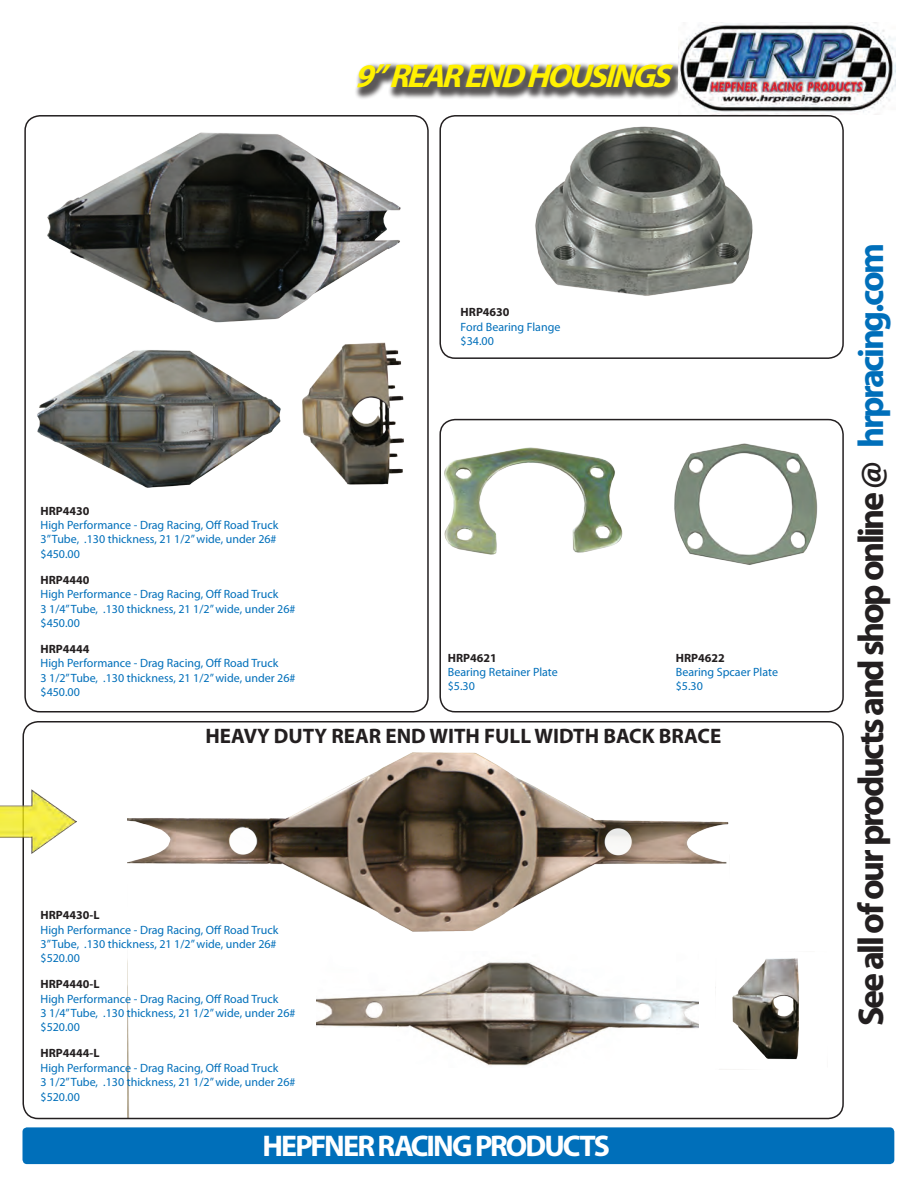
<style>
.page{position:relative;width:918px;height:1188px;background:#fff}
.page>*{position:absolute;margin:0;border:0;box-sizing:border-box;transform-origin:0 0}
.t1{font:700 36px "Myriad Pro";letter-spacing:-.065em;color:#231f20}
.t2{font:italic 700 33px "Myriad Pro";color:#fff101}
.t3{font:700 30px "Myriad Pro";letter-spacing:-.065em;color:#fff}
.t4{font:700 21px "Myriad Pro";color:#231f20}
.t5{font:12px/14.4px "Myriad Pro";color:#006fba}
.t6{font:700 12px "Myriad Pro";color:#231f20}
.s1{color:#006fba}
</style>
<div class="page">
<img style="left:47px;top:132px;width:354px;height:184px">
<div style="left:24px;top:115px;width:405px;height:598px;border:2px solid #231f20;border-radius:15px"></div>
<img style="left:128px;top:752px;width:601px;height:364px">
<div style="left:22px;top:721px;width:822px;height:398px;border:2px solid #231f20;border-radius:15px"></div>
<img style="left:302px;top:342px;width:102px;height:143px">
<img style="left:37px;top:282px;width:246px;height:206px">
<div style="left:353px;top:60px;width:331px;height:40px;background:#231f20;opacity:.75"></div>
<img style="left:715px;top:951px;width:84px;height:119px">
<img style="left:316px;top:951px;width:383px;height:116px">
<div style="left:439px;top:419px;width:405px;height:293px;border:2px solid #231f20;border-radius:15px"></div>
<img style="left:445px;top:422px;width:178px;height:133px">
<img style="left:658px;top:418px;width:178px;height:147px">
<img style="left:535px;top:126px;width:218px;height:170px">
<div style="left:439px;top:115px;width:405px;height:244px;border:2px solid #231f20;border-radius:15px"></div>
<div style="left:22px;top:1127px;width:872px;height:37px;background:#006fba;border-radius:4px"></div>
<img style="left:679px;top:23px;width:217px;height:92px">
<img style="left:0;top:789px;width:77px;height:65px">
<h2 class="t2" style="left:354px;top:54px;width:328px">9”REARENDHOUSINGS</h2>
<p class="t6" style="left:41px;top:503px;width:50px">HRP4430</p>
<p class="t5" style="left:41px;top:518px;width:239px">High Performance - Drag Racing, Off Road Truck<br>3” Tube, .130 thickness, 21 1/2” wide, under 26# $450.00</p>
<p class="t6" style="left:41px;top:572px;width:50px">HRP4440</p>
<p class="t5" style="left:41px;top:587px;width:257px">High Performance - Drag Racing, Off Road Truck<br>3 1/4” Tube, .130 thickness, 21 1/2” wide, under 26# $450.00</p>
<p class="t6" style="left:41px;top:641px;width:50px">HRP4444</p>
<p class="t5" style="left:41px;top:656px;width:257px">High Performance - Drag Racing, Off Road Truck<br>3 1/2” Tube, .130 thickness, 21 1/2” wide, under 26# $450.00</p>
<p class="t6" style="left:461px;top:304px;width:50px">HRP4630</p>
<p class="t5" style="left:461px;top:319px;width:101px">Ford Bearing Flange $34.00</p>
<p class="t6" style="left:448px;top:650px;width:50px">HRP4621</p>
<p class="t5" style="left:448px;top:665px;width:112px">Bearing Retainer Plate $5.30</p>
<p class="t6" style="left:676px;top:650px;width:50px">HRP4622</p>
<p class="t5" style="left:676px;top:665px;width:104px">Bearing Spcaer Plate $5.30</p>
<h3 class="t4" style="left:206px;top:722px;width:517px">HEAVY DUTY REAR END WITH FULL WIDTH BACK BRACE</h3>
<p class="t6" style="left:41px;top:907px;width:60px">HRP4430-L</p>
<p class="t5" style="left:41px;top:922px;width:239px">High Performance - Drag Racing, Off Road Truck<br>3” Tube, .130 thickness, 21 1/2” wide, under 26# $520.00</p>
<p class="t6" style="left:41px;top:976px;width:60px">HRP4440-L</p>
<p class="t5" style="left:41px;top:991px;width:257px">High Performance - Drag Racing, Off Road Truck<br>3 1/4” Tube, .130 thickness, 21 1/2” wide, under 26# $520.00</p>
<p class="t6" style="left:41px;top:1046px;width:60px">HRP4444-L</p>
<p class="t5" style="left:41px;top:1060px;width:257px">High Performance - Drag Racing, Off Road Truck<br>3 1/2” Tube, .130 thickness, 21 1/2” wide, under 26# $520.00</p>
<h3 class="t3" style="left:262px;top:1126px;width:349px">HEPFNER RACING PRODUCTS</h3>
<h1 class="t1" style="left:847px;top:1026px;width:785px;rotate:-90deg">See all of our products and shop online @ <span class="s1">hrpracing.com</span></h1>
</div>
